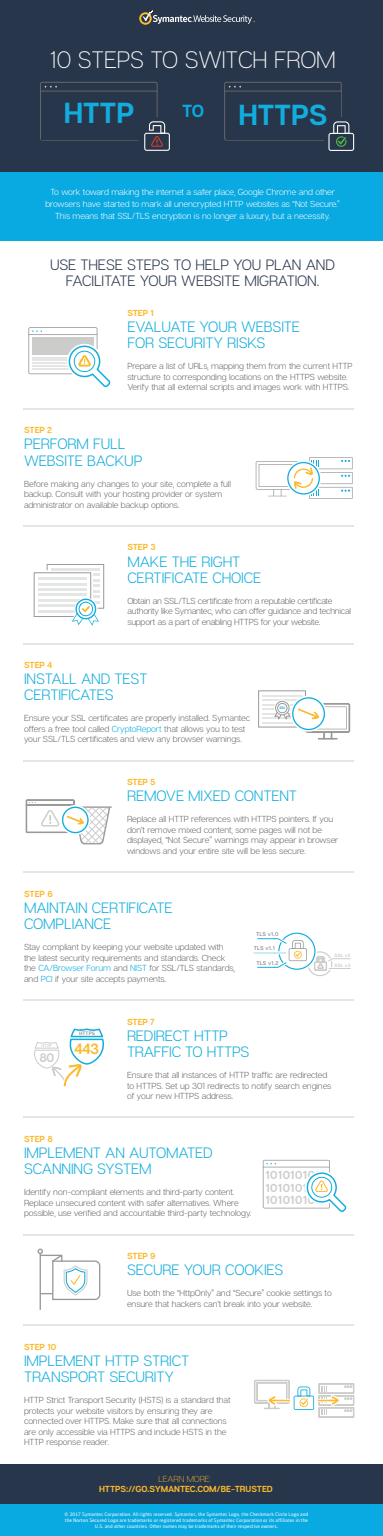
<style>
.page{position:relative;width:383px;height:1536px;background:#fff}
.page>*{position:absolute;margin:0;border:0;box-sizing:border-box;transform-origin:0 0}
.t1{font:700 28.94px "Articulat CF";letter-spacing:-.015em;color:#11adde}
.t2{font:300 23.75px "Articulat CF";letter-spacing:-.01em;color:#fff}
.t3{font:15px/16.2px "Articulat CF Text";letter-spacing:-.01em;color:#11addc}
.t4{font:15px/16.2px "Articulat CF Text";letter-spacing:-.01em;color:#28364b;text-align:center}
.t5{font:700 14.88px "Articulat CF";color:#fcba2c}
.t6{font:700 12.38px "Articulat CF";color:#cccccb}
.t7{font:700 11.62px/12.4px "Articulat CF";letter-spacing:.025em;color:#cccccb;text-align:justify}
.t8{font:8.75px/10.5px "Articulat CF Text";letter-spacing:-.01em;color:#666766}
.t9{font:8.75px/11.9px "Articulat CF Text";letter-spacing:-.01em;color:#fff;text-align:center}
.t10{font:700 8.75px "Articulat CF";letter-spacing:-.01em;color:#fbb92b}
.t11{font:300 8.75px "Articulat CF";letter-spacing:-.01em;color:#fbb92b}
.t12{font:700 5.5px "Articulat CF";letter-spacing:.025em;color:#999}
.t13{font:5px/6px "Symantec Sans";color:#fff;text-align:center}
.t14{font:700 5px "Articulat CF";letter-spacing:.025em;color:#999}
.t15{font:700 4.69px/9.8px "Articulat CF";letter-spacing:.025em;color:#cccccb}
.t16{font:700 4px "Articulat CF";color:#cccccb}
.t17{font:700 3.56px "Articulat CF";color:#11adde}
.s1{color:#09a9e1}
.s2{color:#fab827}
</style>
<div class="page">
<div style="left:0;top:1464px;width:382px;height:43px;background:#28364b"></div>
<div style="left:0;top:1504px;width:382px;height:32px;background:#09a9e1"></div>
<hr style="left:23px;top:408px;width:330px;height:1px;background:#e4e5e5">
<hr style="left:38px;top:577px;width:49px;height:3px;background:#e4e5e5">
<hr style="left:38px;top:583px;width:49px;height:2px;background:#e4e5e5">
<hr style="left:38px;top:588px;width:49px;height:2px;background:#e4e5e5">
<hr style="left:38px;top:594px;width:49px;height:2px;background:#e4e5e5">
<hr style="left:38px;top:599px;width:49px;height:2px;background:#e4e5e5">
<hr style="left:38px;top:605px;width:49px;height:2px;background:#e4e5e5">
<hr style="left:38px;top:610px;width:49px;height:2px;background:#e4e5e5">
<div style="left:34px;top:572px;width:57px;height:45px;border:1px solid #999"></div>
<svg style="left:46px;top:564px;width:59px;height:62px"></svg>
<div style="left:0;top:0;width:382px;height:173px;background:#28364b"></div>
<svg style="left:40px;top:82px;width:130px;height:69px"></svg>
<svg style="left:224px;top:82px;width:130px;height:69px"></svg>
<svg style="left:139px;top:10px;width:115px;height:15px"></svg>
<div style="left:0;top:172px;width:382px;height:69px;background:#09a9e1"></div>
<svg style="left:28px;top:327px;width:83px;height:61px"></svg>
<svg style="left:255px;top:457px;width:97px;height:42px"></svg>
<hr style="left:262px;top:695px;width:40px;height:1px;background:#e4e5e5">
<hr style="left:262px;top:699px;width:40px;height:2px;background:#e4e5e5">
<hr style="left:262px;top:704px;width:40px;height:1px;background:#e4e5e5">
<hr style="left:262px;top:708px;width:40px;height:2px;background:#e4e5e5">
<hr style="left:262px;top:713px;width:40px;height:1px;background:#e4e5e5">
<hr style="left:262px;top:717px;width:40px;height:2px;background:#e4e5e5">
<hr style="left:262px;top:722px;width:40px;height:1px;background:#e4e5e5">
<div style="left:258px;top:690px;width:48px;height:37px;border:1px solid #999"></div>
<div style="left:274px;top:700px;width:16px;height:16px;border:3px solid #fff;border-radius:50%"></div>
<div style="left:275px;top:701px;width:14px;height:14px;border:1px solid #999;border-radius:50%"></div>
<div style="left:290px;top:696px;width:36px;height:36px;border:4px solid #fff;border-radius:50%"></div>
<svg style="left:292px;top:698px;width:32px;height:31px"></svg>
<div style="left:292px;top:697px;width:33px;height:33px;border:1px solid #11adde;border-radius:50%"></div>
<svg style="left:270px;top:703px;width:79px;height:36px"></svg>
<hr style="left:72px;top:806px;width:40px;height:2px;background:#999">
<svg style="left:26px;top:799px;width:85px;height:46px"></svg>
<div style="left:307px;top:951px;width:25px;height:25px;border:1px solid #cccccb;border-radius:50%"></div>
<div style="left:277px;top:931px;width:39px;height:40px;border:4px solid #fff;border-radius:50%"></div>
<svg style="left:279px;top:933px;width:36px;height:36px"></svg>
<div style="left:278px;top:933px;width:37px;height:37px;border:1px solid #11adde;border-radius:50%"></div>
<svg style="left:257px;top:935px;width:50px;height:35px"></svg>
<hr style="left:253px;top:951px;width:33px;height:3px;background:#fff">
<hr style="left:253px;top:952px;width:33px;height:1px;background:#bfbfbf">
<svg style="left:314px;top:956px;width:37px;height:15px"></svg>
<svg style="left:34px;top:1029px;width:70px;height:58px"></svg>
<svg style="left:262px;top:1160px;width:85px;height:52px"></svg>
<hr style="left:40px;top:1254px;width:1px;height:56px;background:#999">
<svg style="left:37px;top:1248px;width:64px;height:53px"></svg>
<svg style="left:254px;top:1380px;width:100px;height:38px"></svg>
<hr style="left:23px;top:525px;width:330px;height:2px;background:#e4e5e5">
<hr style="left:23px;top:643px;width:330px;height:1px;background:#e4e5e5">
<hr style="left:23px;top:760px;width:330px;height:1px;background:#e4e5e5">
<hr style="left:23px;top:872px;width:330px;height:1px;background:#e4e5e5">
<hr style="left:23px;top:999px;width:330px;height:2px;background:#e4e5e5">
<hr style="left:23px;top:1117px;width:330px;height:1px;background:#e4e5e5">
<hr style="left:23px;top:1234px;width:330px;height:1px;background:#e4e5e5">
<hr style="left:23px;top:1324px;width:330px;height:2px;background:#e4e5e5">
<h2 class="t2" style="left:50px;top:46px;width:287px">10 STEPS TO SWITCH FROM</h2>
<h1 class="t1" style="left:64px;top:95px;width:72px">HTTP</h1>
<h1 class="t1" style="left:182px;top:97px;width:147px"><sup>TO</sup> HTTPS</h1>
<p class="t9" style="left:45px;top:186px;width:295px">To work toward making the internet a safer place, Google Chrome and other browsers have started to mark all unencrypted HTTP websites as “Not Secure.”<br>This means that SSL/TLS encryption is no longer a luxury, but a necessity.</p>
<h3 class="t4" style="left:50px;top:257px;width:286px">USE THESE STEPS TO HELP YOU PLAN AND<br>FACILITATE YOUR WEBSITE MIGRATION.</h3>
<p class="t10" style="left:127px;top:307px;width:28px">STEP 1</p>
<h3 class="t3" style="left:127px;top:319px;width:174px">EVALUATE YOUR WEBSITE<br>FOR SECURITY RISKS</h3>
<p class="t8" style="left:127px;top:361px;width:227px">Prepare a list of URLs, mapping them from the current HTTP structure to corresponding locations on the HTTPS website.<br>Verify that all external scripts and images work with HTTPS.</p>
<p class="t10" style="left:24px;top:425px;width:30px">STEP 2</p>
<h3 class="t3" style="left:24px;top:436px;width:120px">PERFORM FULL<br>WEBSITE BACKUP</h3>
<p class="t8" style="left:24px;top:478px;width:208px">Before making any changes to your site, complete a full backup. Consult with your hosting provider or system administrator on available backup options.</p>
<p class="t10" style="left:127px;top:542px;width:30px">STEP 3</p>
<h3 class="t3" style="left:127px;top:554px;width:135px">MAKE THE RIGHT<br>CERTIFICATE CHOICE</h3>
<p class="t8" style="left:127px;top:596px;width:225px">Obtain an SSL/TLS certificate from a reputable certificate authority like Symantec, who can offer guidance and technical support as a part of enabling HTTPS for your website.</p>
<p class="t10" style="left:24px;top:659px;width:30px">STEP 4</p>
<h3 class="t3" style="left:24px;top:671px;width:125px">INSTALL AND TEST<br>CERTIFICATES</h3>
<p class="t8" style="left:24px;top:713px;width:227px">Ensure your SSL certificates are properly installed. Symantec offers a free tool called <span class="s1">CryptoReport</span> that allows you to test your SSL/TLS certificates and view any browser warnings.</p>
<p class="t10" style="left:127px;top:777px;width:30px">STEP 5</p>
<h3 class="t3" style="left:127px;top:788px;width:171px">REMOVE MIXED CONTENT</h3>
<p class="t8" style="left:127px;top:814px;width:213px">Replace all HTTP references with HTTPS pointers. If you don’t remove mixed content, some pages will not be displayed, “Not Secure” warnings may appear in browser windows and your entire site will be less secure.</p>
<p class="t10" style="left:24px;top:888px;width:30px">STEP 6</p>
<h3 class="t3" style="left:24px;top:900px;width:150px">MAINTAIN CERTIFICATE<br>COMPLIANCE</h3>
<p class="t8" style="left:24px;top:942px;width:212px">Stay compliant by keeping your website updated with the latest security requirements and standards. Check the <span class="s1">CA/Browser Forum</span> and <span class="s1">NIST</span> for SSL/TLS standards, and <span class="s1">PCI</span> if your site accepts payments.</p>
<p class="t10" style="left:127px;top:1016px;width:29px">STEP 7</p>
<h3 class="t3" style="left:127px;top:1028px;width:124px">REDIRECT HTTP<br>TRAFFIC TO HTTPS</h3>
<p class="t8" style="left:127px;top:1070px;width:206px">Ensure that all instances of HTTP traffic are redirected to HTTPS. Set up 301 redirects to notify search engines of your new HTTPS address.</p>
<p class="t10" style="left:24px;top:1133px;width:30px">STEP 8</p>
<h3 class="t3" style="left:24px;top:1145px;width:190px">IMPLEMENT AN AUTOMATED<br>SCANNING SYSTEM</h3>
<p class="t8" style="left:24px;top:1187px;width:228px">Identify non-compliant elements and third-party content.<br>Replace unsecured content with safer alternatives. Where possible, use verified and accountable third-party technology.</p>
<p class="t10" style="left:127px;top:1250px;width:30px">STEP 9</p>
<h3 class="t3" style="left:127px;top:1262px;width:158px">SECURE YOUR COOKIES</h3>
<p class="t8" style="left:127px;top:1288px;width:206px">Use both the “HttpOnly” and “Secure” cookie settings to ensure that hackers can’t break into your website.</p>
<p class="t10" style="left:24px;top:1341px;width:34px">STEP 10</p>
<h3 class="t3" style="left:24px;top:1353px;width:167px">IMPLEMENT HTTP STRICT<br>TRANSPORT SECURITY</h3>
<p class="t8" style="left:24px;top:1395px;width:208px">HTTP Strict Transport Security (HSTS) is a standard that protects your website visitors by ensuring they are connected over HTTPS. Make sure that all connections are only accessible via HTTPS and include HSTS in the HTTP response reader.</p>
<p class="t11" style="left:158px;top:1473px;width:54px">LEARN MORE:</p>
<p class="t10" style="left:99px;top:1484px;width:175px">HTTPS://GO.SYMANTEC.COM/BE-TRUSTED</p>
<p class="t13" style="left:65px;top:1511px;width:245px">© 2017 Symantec Corporation. All rights reserved. Symantec, the Symantec Logo, the Checkmark Circle Logo and the Norton Secured Logo are trademarks or registered trademarks of Symantec Corporation or its affiliates in the<br>U.S. and other countries. Other names may be trademarks of their respective owners.</p>
<p class="t17" style="left:279px;top:706px;width:8px">SSL</p>
<p class="t12" style="left:256px;top:931px;width:24px">TLS v1.0</p>
<p class="t12" style="left:253px;top:945px;width:23px">TLS v1.1</p>
<p class="t12" style="left:256px;top:959px;width:24px">TLS v1.2</p>
<p class="t15" style="left:334px;top:950px;width:18px">SSL v2<br>SSL v3</p>
<p class="t14" style="left:79px;top:1031px;width:18px">HTTPS</p>
<h3 class="t5" style="left:74px;top:1040px;width:27px">443</h3>
<p class="t16" style="left:42px;top:1043px;width:12px">HTTP</p>
<h3 class="t6" style="left:40px;top:1050px;width:16px">80</h3>
<h3 class="t7" style="left:265px;top:1169px;width:64px">1010101010<br>10101010<span class="s2">10<br></span>1010101010</h3>
</div>
